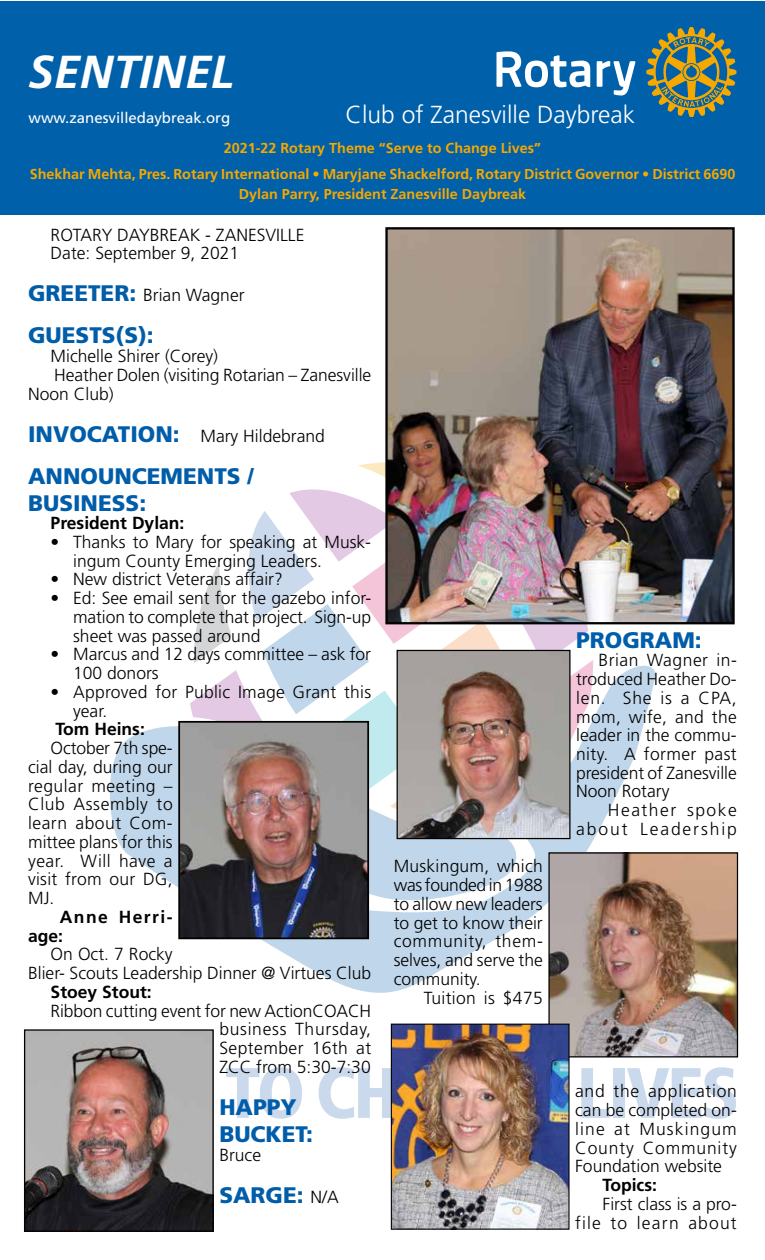
<style>
.page{position:relative;width:765px;height:1260px;background:#fff}
.page>*{position:absolute;margin:0;border:0;box-sizing:border-box;transform-origin:0 0}
.t1{font:italic 700 46.25px "Frutiger";color:#fff}
.t2{font:300 24.62px "Frutiger";color:#fff}
.t3{font:900 22.5px/27px "Frutiger";color:#005daa}
.t4{font:300 17.5px/18.8px "Frutiger";color:#000;text-align:justify}
.t5{font:700 17.5px "Frutiger";color:#000}
.t6{font:300 17.5px/18.8px "Frutiger";letter-spacing:.065em;color:#000;text-align:right}
.t7{font:300 17.5px/18.8px "Frutiger";letter-spacing:.11em;color:#000;text-align:right}
.t8{font:700 17.5px/18.8px "Frutiger";letter-spacing:.085em;color:#000}
.t9{font:300 17.5px "Frutiger";letter-spacing:.02em;color:#000}
.t10{font:15px "Frutiger";color:#fff}
.t11{font:700 14.38px/25.6px "Frutiger";color:#f5a800;text-align:center}
.s1{font-weight:900;font-size:22.5px;color:#005daa}
.s2{font-weight:300;font-size:17.5px;color:#000}
</style>
<div class="page">
<svg style="left:194px;top:462px;width:399px;height:200px"></svg>
<svg style="left:109px;top:662px;width:547px;height:331px"></svg>
<svg style="left:226px;top:1067px;width:76px;height:52px"></svg>
<svg style="left:319px;top:1067px;width:72px;height:52px"></svg>
<svg style="left:581px;top:1068px;width:29px;height:50px"></svg>
<div style="left:613px;top:1068px;width:11px;height:50px;background:#cad9ec"></div>
<svg style="left:627px;top:1067px;width:109px;height:52px"></svg>
<div style="left:0;top:1px;width:765px;height:214px;background:#0060a9"></div>
<svg style="left:497px;top:51px;width:138px;height:45px"></svg>
<svg style="left:646px;top:27px;width:90px;height:90px"></svg>
<img style="left:388px;top:230px;width:344px;height:391px">
<div style="left:385px;top:227px;width:350px;height:397px;border:2px solid #000"></div>
<img style="left:550px;top:854px;width:186px;height:202px">
<div style="left:548px;top:852px;width:190px;height:206px;border:1px solid #000"></div>
<img style="left:393px;top:1026px;width:175px;height:202px">
<div style="left:391px;top:1024px;width:179px;height:206px;border:1px solid #000"></div>
<img style="left:399px;top:652px;width:170px;height:185px">
<div style="left:397px;top:650px;width:174px;height:189px;border:1px solid #000"></div>
<img style="left:26px;top:1031px;width:186px;height:199px">
<div style="left:24px;top:1029px;width:190px;height:203px;border:1px solid #000"></div>
<img style="left:181px;top:724px;width:185px;height:212px">
<div style="left:178px;top:721px;width:191px;height:218px;border:2px solid #000"></div>
<h1 class="t1" style="left:29px;top:45px;width:207px">SENTINEL</h1>
<p class="t10" style="left:29px;top:109px;width:203px">www.zanesvilledaybreak.org</p>
<h2 class="t2" style="left:346px;top:100px;width:291px">Club of Zanesville Daybreak</h2>
<p class="t11" style="left:30px;top:135px;width:707px">2021-22 Rotary Theme “Serve to Change Lives”<br>Shekhar Mehta, Pres. Rotary International • Maryjane Shackelford, Rotary District Governor • District 6690</p>
<p class="t11" style="left:239px;top:181px;width:289px">Dylan Parry, President Zanesville Daybreak</p>
<p class="t4" style="left:51px;top:225px;width:255px">ROTARY DAYBREAK - ZANESVILLE<br>Date: September 9, 2021</p>
<p class="t4" style="left:28px;top:286px;width:218px"><span class="s1">GREETER:</span> Brian Wagner</p>
<p class="t3" style="left:28px;top:322px;width:127px">GUESTS(S):</p>
<p class="t4" style="left:51px;top:347px;width:169px">Michelle Shirer (Corey)</p>
<p class="t4" style="left:54px;top:365px;width:319px">Heather Dolen (visiting Rotarian – Zanesville</p>
<p class="t4" style="left:28px;top:384px;width:87px">Noon Club)</p>
<p class="t4" style="left:28px;top:426px;width:298px"><span class="s1">INVOCATION:</span> Mary Hildebrand</p>
<p class="t3" style="left:28px;top:462px;width:227px">ANNOUNCEMENTS /<br>BUSINESS:</p>
<p class="t5" style="left:51px;top:513px;width:135px">President Dylan:</p>
<p class="t4" style="left:73px;top:533px;width:300px;text-indent:-23px">• Thanks to Mary for speaking at Musk&shy;ingum County Emerging Leaders.</p>
<p class="t4" style="left:51px;top:570px;width:234px">• New district Veterans affair?</p>
<p class="t4" style="left:73px;top:589px;width:300px;text-indent:-23px">• Ed: See email sent for the gazebo infor&shy;mation to complete that project. Sign-up sheet was passed around</p>
<p class="t4" style="left:73px;top:645px;width:300px;text-indent:-23px">• Marcus and 12 days committee – ask for<br>100 donors</p>
<p class="t4" style="left:73px;top:682px;width:300px;text-indent:-23px">• Approved for Public Image Grant this year.</p>
<p class="t5" style="left:55px;top:719px;width:91px">Tom Heins:</p>
<p class="t4" style="left:28px;top:739px;width:146px;text-indent:23px">October 7th spe&shy;cial day, during our regular meeting – Club Assembly to learn about Com&shy;mittee plans for this year. Will have a visit from our DG, MJ.</p>
<p class="t8" style="left:28px;top:907px;width:146px;text-indent:32px">Anne Herri&shy;age:</p>
<p class="t4" style="left:28px;top:945px;width:345px;text-indent:23px">On Oct. 7 Rocky<br>Blier- Scouts Leadership Dinner @ Virtues Club</p>
<p class="t5" style="left:51px;top:981px;width:103px">Stoey Stout:</p>
<p class="t4" style="left:219px;top:1001px;width:153px;text-indent:-169px">Ribbon cutting event for new ActionCOACH business Thursday, September 16th at ZCC from 5:30-7:30</p>
<p class="t3" style="left:219px;top:1093px;width:95px">HAPPY<br>BUCKET:</p>
<p class="t4" style="left:219px;top:1145px;width:43px">Bruce</p>
<p class="t3" style="left:219px;top:1181px;width:121px">SARGE: <span class="s2">N/A</span></p>
<p class="t4" style="left:394px;top:857px;width:151px">Muskingum, which was founded in 1988 to allow new leaders to get to know their community, them&shy;selves, and serve the community.</p>
<p class="t9" style="left:424px;top:988px;width:120px">Tuition is $475</p>
<p class="t3" style="left:576px;top:626px;width:127px">PROGRAM:</p>
<p class="t4" style="left:576px;top:651px;width:162px;text-indent:23px">Brian Wagner in&shy;troduced Heather Do&shy;len. She is a CPA, mom, wife, and the leader in the commu&shy;nity. A former past president of Zanesville Noon Rotary</p>
<p class="t7" style="left:576px;top:801px;width:162px">Heather spoke about Leadership</p>
<p class="t4" style="left:575px;top:1082px;width:163px">and the application can be completed on&shy;line at Muskingum County Community Foundation website</p>
<p class="t5" style="left:603px;top:1175px;width:56px">Topics:</p>
<p class="t6" style="left:575px;top:1194px;width:163px">First class is a pro&shy;file to learn about</p>
</div>
